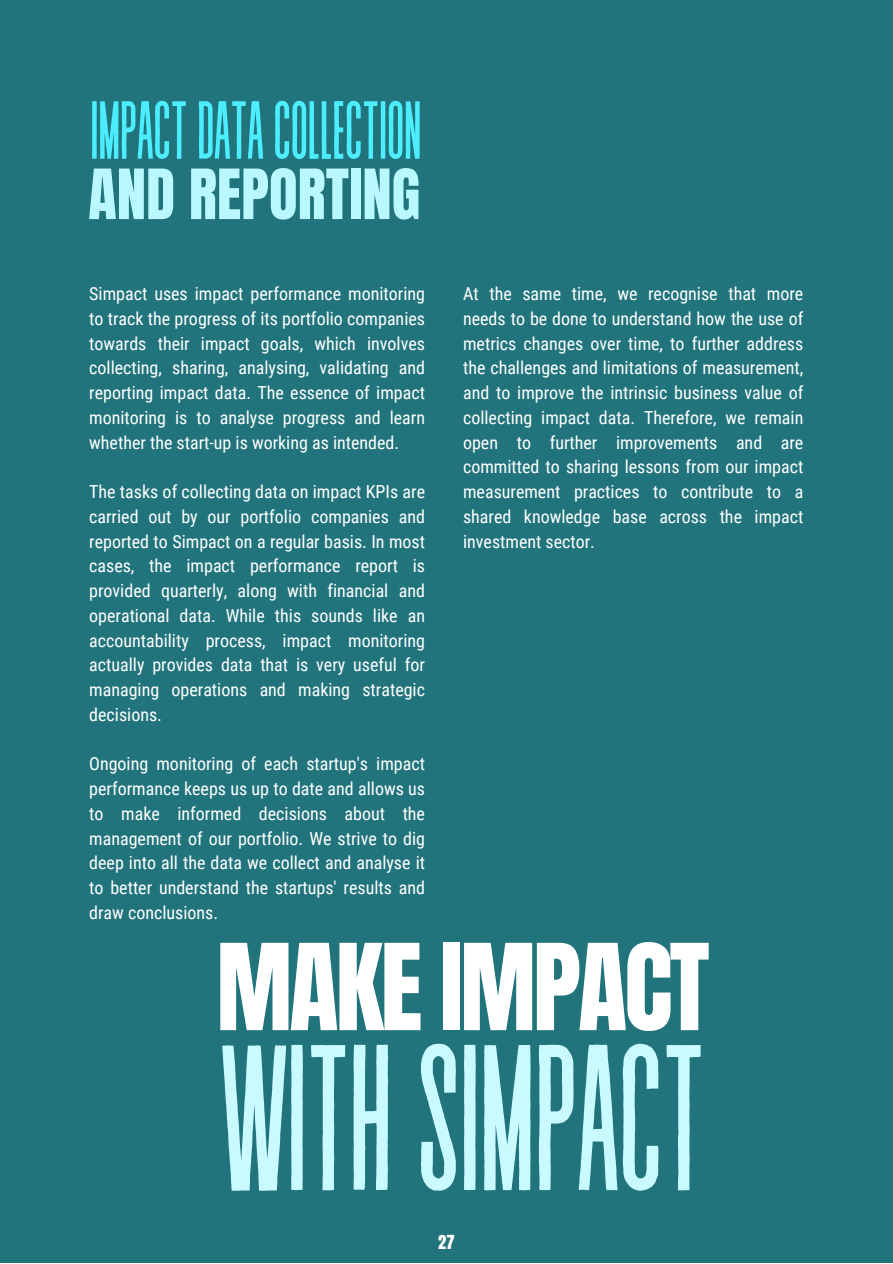
<style>
.page{position:relative;width:893px;height:1264px;background:#fff}
.page>*{position:absolute;margin:0;border:0;box-sizing:border-box;transform-origin:0 0}
.t1{font:207.15px "Revive 80 Tall";letter-spacing:-.03em;color:#c9faff}
.t2{font:101.7px "Anton";letter-spacing:-.03em;color:#fff}
.t3{font:82.05px "Revive 80 Tall";letter-spacing:-.03em;color:#4bedff}
.t4{font:58.8px "Anton";color:#b9f8ff}
.t5{font:18px/24.8px "Roboto Condensed";color:#fff;text-align:justify}
.t6{font:16.5px "Anton";color:#fff}
</style>
<div class="page">
<div style="left:0;top:0;width:892px;height:1262px;background:#22747c"></div>
<p class="t3" style="left:89px;top:88px;width:335px">IMPACTDATACOLLECTION</p>
<p class="t4" style="left:88px;top:152px;width:333px">AND REPORTING</p>
<p class="t5" style="left:89px;top:282px;width:337px">Simpact uses impact performance monitoring to track the progress of its portfolio companies towards their impact goals, which involves collecting, sharing, analysing, validating and reporting impact data. The essence of impact monitoring is to analyse progress and learn whether the start-up is working as intended.</p>
<p class="t5" style="left:89px;top:479px;width:337px">The tasks of collecting data on impact KPIs are carried out by our portfolio companies and reported to Simpact on a regular basis. In most cases, the impact performance report is provided quarterly, along with financial and operational data. While this sounds like an accountability process, impact monitoring actually provides data that is very useful for managing operations and making strategic decisions.</p>
<p class="t5" style="left:89px;top:751px;width:337px">Ongoing monitoring of each startup's impact performance keeps us up to date and allows us to make informed decisions about the management of our portfolio. We strive to dig deep into all the data we collect and analyse it to better understand the startups' results and draw conclusions.</p>
<p class="t5" style="left:463px;top:282px;width:342px">At the same time, we recognise that more needs to be done to understand how the use of metrics changes over time, to further address the challenges and limitations of measurement, and to improve the intrinsic business value of collecting impact data. Therefore, we remain open to further improvements and are committed to sharing lessons from our impact measurement practices to contribute to a shared knowledge base across the impact investment sector.</p>
<p class="t2" style="left:216px;top:914px;width:494px">MAKE IMPACT</p>
<p class="t1" style="left:218px;top:1012px;width:491px">WITHSIMPACT</p>
<p class="t6" style="left:438px;top:1230px;width:18px">27</p>
</div>
